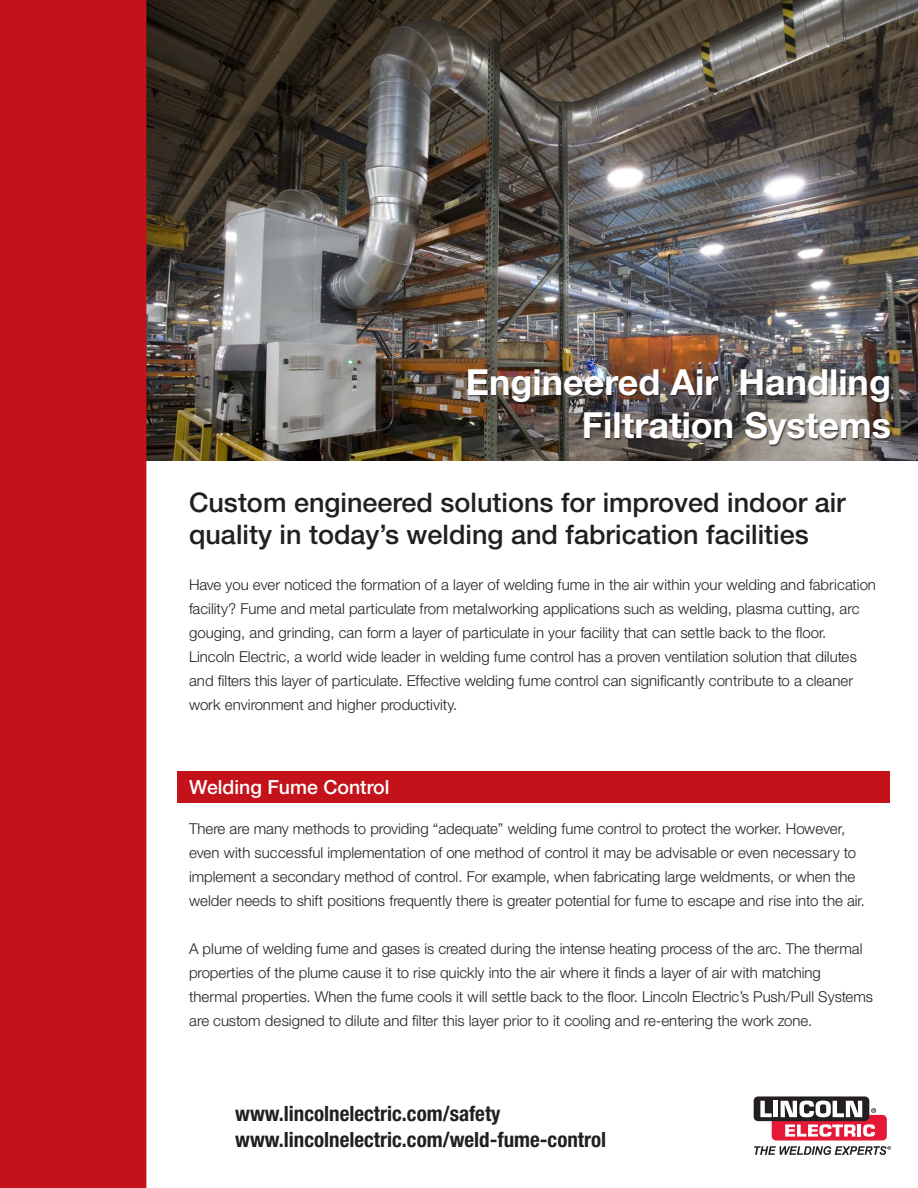
<style>
.page{position:relative;width:918px;height:1188px;background:#fff}
.page>*{position:absolute;margin:0;border:0;box-sizing:border-box;transform-origin:0 0}
.t1{font:700 36px/43.2px "Helvetica Neue";color:#fff;text-align:right}
.t2{font:500 27px/32.4px "Helvetica Neue";color:#231f20}
.t3{font:700 condensed 21px/25.2px "Helvetica Neue";color:#231f20}
.t4{font:500 19.5px "Helvetica Neue";color:#fff}
.t5{font:300 15px/24px "Helvetica Neue";color:#231f20}
</style>
<div class="page">
<img style="left:146px;top:0;width:772px;height:460px">
<div style="left:0;top:0;width:146px;height:1188px;background:#c4121a"></div>
<div style="left:754px;top:1096px;width:115px;height:25px;background:#231f20;border-radius:4px"></div>
<svg style="left:754px;top:1101px;width:137px;height:54px"></svg>
<div style="left:177px;top:771px;width:713px;height:32px;background:#c4121a"></div>
<div style="left:468px;top:369px;width:424px;height:78px;background:#231f20;opacity:.75"></div>
<h1 class="t1" style="left:466px;top:360px;width:427px">Engineered Air Handling<br>Filtration Systems</h1>
<h2 class="t2" style="left:189px;top:485px;width:658px">Custom engineered solutions for improved indoor air quality in today’s welding and fabrication facilities</h2>
<p class="t5" style="left:189px;top:572px;width:688px">Have you ever noticed the formation of a layer of welding fume in the air within your welding and fabrication facility? Fume and metal particulate from metalworking applications such as welding, plasma cutting, arc gouging, and grinding, can form a layer of particulate in your facility that can settle back to the floor.<br>Lincoln Electric, a world wide leader in welding fume control has a proven ventilation solution that dilutes and filters this layer of particulate. Effective welding fume control can significantly contribute to a cleaner work environment and higher productivity.</p>
<h3 class="t4" style="left:189px;top:775px;width:202px">Welding Fume Control</h3>
<p class="t5" style="left:189px;top:816px;width:678px">There are many methods to providing “adequate” welding fume control to protect the worker. However, even with successful implementation of one method of control it may be advisable or even necessary to implement a secondary method of control. For example, when fabricating large weldments, or when the welder needs to shift positions frequently there is greater potential for fume to escape and rise into the air.</p>
<p class="t5" style="left:189px;top:936px;width:686px">A plume of welding fume and gases is created during the intense heating process of the arc. The thermal properties of the plume cause it to rise quickly into the air where it finds a layer of air with matching<br>thermal properties. When the fume cools it will settle back to the floor. Lincoln Electric’s Push/Pull Systems are custom designed to dilute and filter this layer prior to it cooling and re-entering the work zone.</p>
<h3 class="t3" style="left:235px;top:1101px;width:373px">www.lincolnelectric.com/safety www.lincolnelectric.com/weld-fume-control</h3>
</div>
